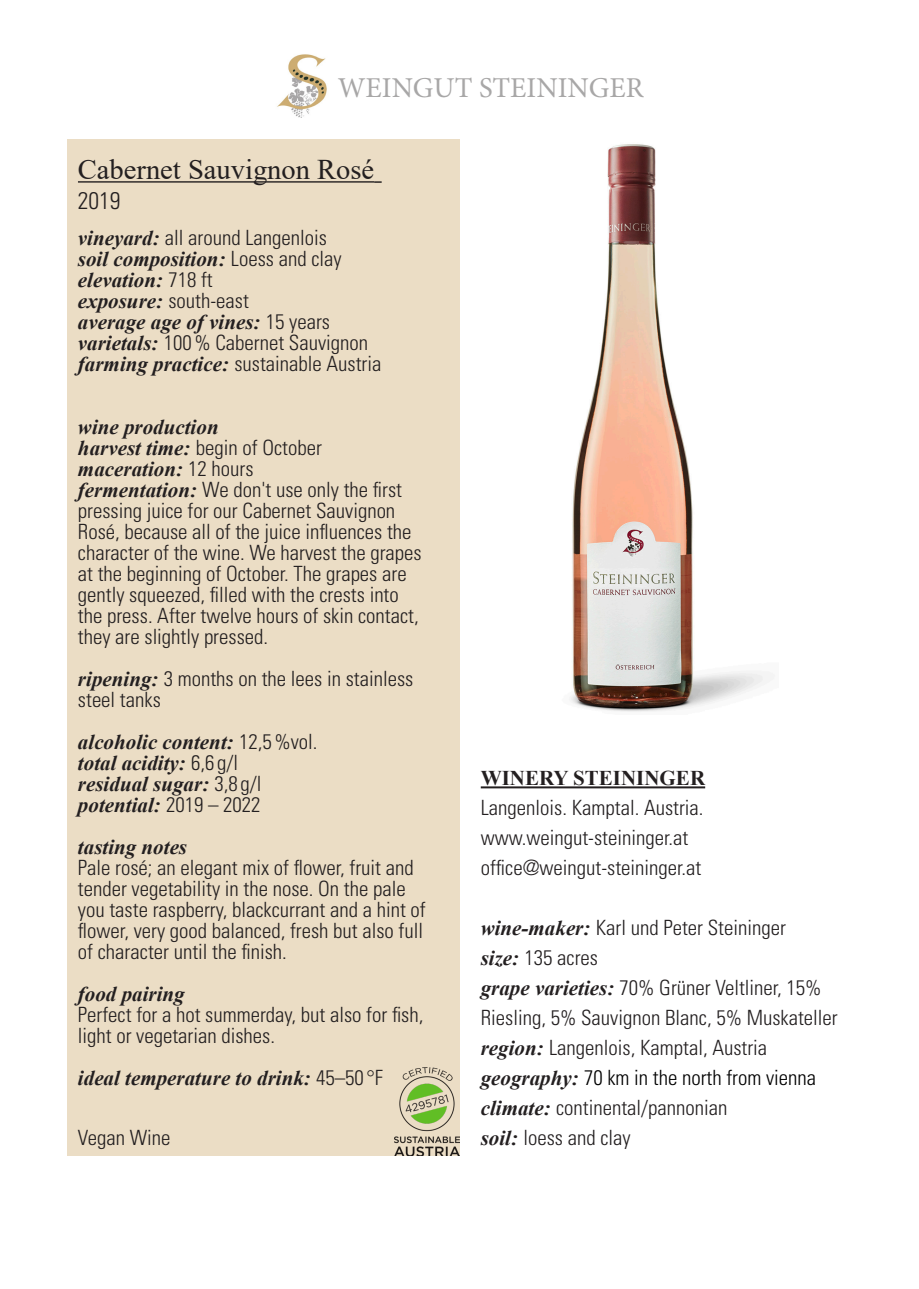
<style>
.page{position:relative;width:919px;height:1289px;background:#fff}
.page>*{position:absolute;margin:0;border:0;box-sizing:border-box;transform-origin:0 0}
.t1{font:28.8px "Minion Pro";color:#a8a7a7}
.t2{font:28.5px "Times New Roman";color:#231f20}
.t3{font:300 condensed 24px "Univers LT Std";color:#231f20}
.t4{font:300 condensed 21px/21px "Univers LT Std";color:#231f20}
.t5{font:italic 700 21px/21px "Times New Roman";color:#231f20}
.t6{font:700 21px "Times New Roman";color:#231f20}
.s1{font-family:"Times New Roman";font-weight:700;font-style:italic;font-stretch:normal}
.s2{font-family:"Univers LT Std";font-weight:300;font-style:normal;font-stretch:condensed}
.s3{color:#000}
</style>
<div class="page">
<img style="left:569px;top:144px;width:206px;height:568px">
<hr style="left:480px;top:786px;width:225px;height:2px;background:#231f20">
<div style="left:67px;top:139px;width:392px;height:1016px;background:#ebddc5"></div>
<hr style="left:78px;top:181px;width:296px;height:2px;background:#231f20">
<svg style="left:374px;top:181px;width:7px;height:2px"></svg>
<img style="left:277px;top:54px;width:50px;height:64px">
<img style="left:394px;top:1067px;width:65px;height:88px">
<h1 class="t1" style="left:337px;top:69px;width:307px">WEINGUT STEININGER</h1>
<h2 class="t2" style="left:78px;top:149px;width:298px">Cabernet Sauvignon Rosé</h2>
<p class="t3" style="left:78px;top:186px;width:44px">2019</p>
<p class="t4" style="left:78px;top:227px;width:250px"><span class="s1">vineyard:</span> all around Langenlois</p>
<p class="t5" style="left:78px;top:248px;width:265px">soil composition: <span class="s2">Loess and clay </span>elevation: <span class="s2">718 ft</span></p>
<p class="t4" style="left:78px;top:290px;width:172px"><span class="s1">exposure:</span> south-east</p>
<p class="t5" style="left:78px;top:311px;width:253px">average age of vines: <span class="s2">15 years</span></p>
<p class="t4" style="left:78px;top:332px;width:305px"><span class="s1">varietals:</span> 100% Cabernet Sauvignon <span class="s1">farming practice:</span> sustainable Austria</p>
<p class="t5" style="left:78px;top:416px;width:142px">wine production</p>
<p class="t4" style="left:78px;top:437px;width:245px"><span class="s1">harvest time:</span> begin of October</p>
<p class="t5" style="left:78px;top:458px;width:177px">maceration: <span class="s2">12 hours</span></p>
<p class="t4" style="left:78px;top:479px;width:345px"><span class="s1">fermentation:</span> We don't use only the first pressing juice for our Cabernet Sauvignon Rosé, because all of the juice influences the character of the wine. We harvest the grapes at the beginning of October. The grapes are gently squeezed, filled with the crests into the press. After twelve hours of skin contact, they are slightly pressed.</p>
<p class="t4" style="left:78px;top:668px;width:337px"><span class="s1">ripening:</span> 3 months on the lees in stainless steel tanks</p>
<p class="t5" style="left:78px;top:731px;width:241px">alcoholic content: <span class="s2">12,5%vol. </span>total acidity: <span class="s2">6,6 g/l<br></span>residual sugar: <span class="s2">3,8 g/l </span>potential: <span class="s2">2019 – 2022</span></p>
<p class="t5" style="left:78px;top:836px;width:111px">tasting notes</p>
<p class="t4" style="left:78px;top:857px;width:349px">Pale rosé; an elegant mix of flower, fruit and tender vegetability in the nose. On the pale you taste raspberry, blackcurrant and a hint of flower, very good balanced, fresh but also full of character until the finish.</p>
<p class="t5" style="left:78px;top:983px;width:108px">food pairing</p>
<p class="t4" style="left:78px;top:1004px;width:347px">Perfect for a hot summerday, but also for fish, light or vegetarian dishes.</p>
<p class="t5" style="left:78px;top:1067px;width:306px">ideal temperature to drink: <span class="s2">45–50 °F</span></p>
<p class="t4" style="left:78px;top:1127px;width:94px">Vegan Wine</p>
<p class="t6" style="left:480px;top:763px;width:226px">WINERY STEININGER</p>
<p class="t4" style="left:480px;top:792px;width:224px;line-height:30px">Langenlois. Kamptal. Austria. www.weingut-steininger.at office@weingut-steininger.at</p>
<p class="t4" style="left:480px;top:912px;width:358px;line-height:30px"><span class="s1">wine-maker:</span> Karl und Peter Steininger<br><span class="s1">size:</span> 135 acres<br><span class="s1">grape varieties:</span> 70% Grüner Veltliner, 15% Riesling, 5% Sauvignon Blanc, 5% Muskateller <span class="s1">region:</span> Langenlois, Kamptal, Austria <span class="s1">geography:</span> <span class="s3">70 km in the north from vienna </span><span class="s1">climate:</span> continental/pannonian<br><span class="s1">soil:</span> loess and clay</p>
</div>
